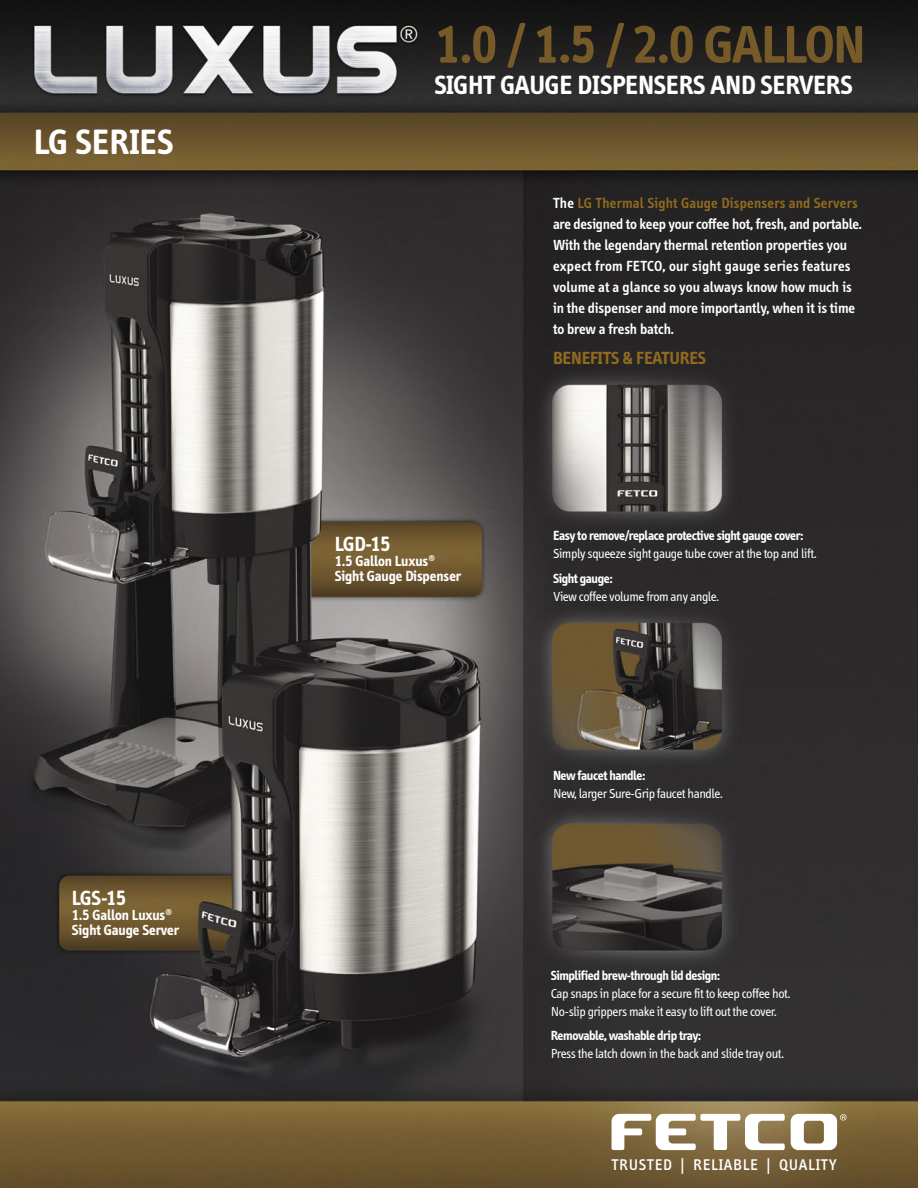
<style>
.page{position:relative;width:918px;height:1188px;background:#fff}
.page>*{position:absolute;margin:0;border:0;box-sizing:border-box;transform-origin:0 0}
.t1{font:700 54px "Info";letter-spacing:-.01em;color:#765b29}
.t2{font:700 36px "Info";letter-spacing:.01em;color:#fff}
.t3{font:700 27px "Info";color:#fff}
.t4{font:700 21px "Info";letter-spacing:-.025em;color:#fff}
.t5{font:700 18px "Info";color:#906b1e}
.t6{font:500 15.9px "Info";letter-spacing:.05em;color:#fff}
.t7{font:600 15px/21px "Info";color:#fff}
.t8{font:700 15px/15px "Info";color:#fff}
.t9{font:13.5px/18px "Info";letter-spacing:-.025em;color:#fff}
.t10{font:700 13.5px "Info";letter-spacing:-.025em;color:#fff}
.s1{color:#906b1e}
</style>
<div class="page">
<img style="left:0;top:0;width:918px;height:1188px">
<svg style="left:612px;top:1114px;width:173px;height:36px"></svg>
<svg style="left:791px;top:1114px;width:55px;height:36px"></svg>
<h2 class="t2" style="left:34px;top:122px;width:141px">LG SERIES</h2>
<h3 class="t4" style="left:72px;top:886px;width:56px">LGS-15</h3>
<p class="t8" style="left:72px;top:907px;width:109px">1.5 Gallon Luxus<sup>®<br></sup>Sight Gauge Server</p>
<h1 class="t1" style="left:435px;top:14px;width:432px">1.0 / 1.5 / 2.0 GALLON</h1>
<h3 class="t3" style="left:435px;top:69px;width:419px">SIGHT GAUGE DISPENSERS AND SERVERS</h3>
<p class="t7" style="left:553px;top:193px;width:310px">The <span class="s1">LG Thermal Sight Gauge Dispensers and Servers </span>are designed to keep your coffee hot, fresh, and portable.<br>With the legendary thermal retention properties you expect from FETCO, our sight gauge series features volume at a glance so you always know how much is in the dispenser and more importantly, when it is time to brew a fresh batch.</p>
<h3 class="t4" style="left:335px;top:532px;width:57px">LGD-15</h3>
<p class="t8" style="left:335px;top:554px;width:128px">1.5 Gallon Luxus<sup>®<br></sup>Sight Gauge Dispenser</p>
<p class="t5" style="left:553px;top:348px;width:154px">BENEFITS &amp; FEATURES</p>
<p class="t10" style="left:553px;top:528px;width:252px">Easy to remove/replace protective sight gauge cover:</p>
<p class="t9" style="left:553px;top:545px;width:265px">Simply squeeze sight gauge tube cover at the top and lift.</p>
<p class="t10" style="left:553px;top:571px;width:61px">Sight gauge:</p>
<p class="t9" style="left:553px;top:588px;width:167px">View coffee volume from any angle.</p>
<p class="t10" style="left:553px;top:767px;width:94px">New faucet handle:</p>
<p class="t9" style="left:553px;top:784px;width:171px">New, larger Sure-Grip faucet handle.</p>
<p class="t10" style="left:551px;top:968px;width:171px">Simplified brew-through lid design:</p>
<p class="t9" style="left:551px;top:984px;width:241px">Cap snaps in place for a secure fit to keep coffee hot.<br>No-slip grippers make it easy to lift out the cover.</p>
<p class="t10" style="left:551px;top:1028px;width:152px">Removable, washable drip tray:</p>
<p class="t9" style="left:551px;top:1045px;width:235px">Press the latch down in the back and slide tray out.</p>
<p class="t6" style="left:611px;top:1156px;width:227px">TRUSTED | RELIABLE | QUALITY</p>
</div>
